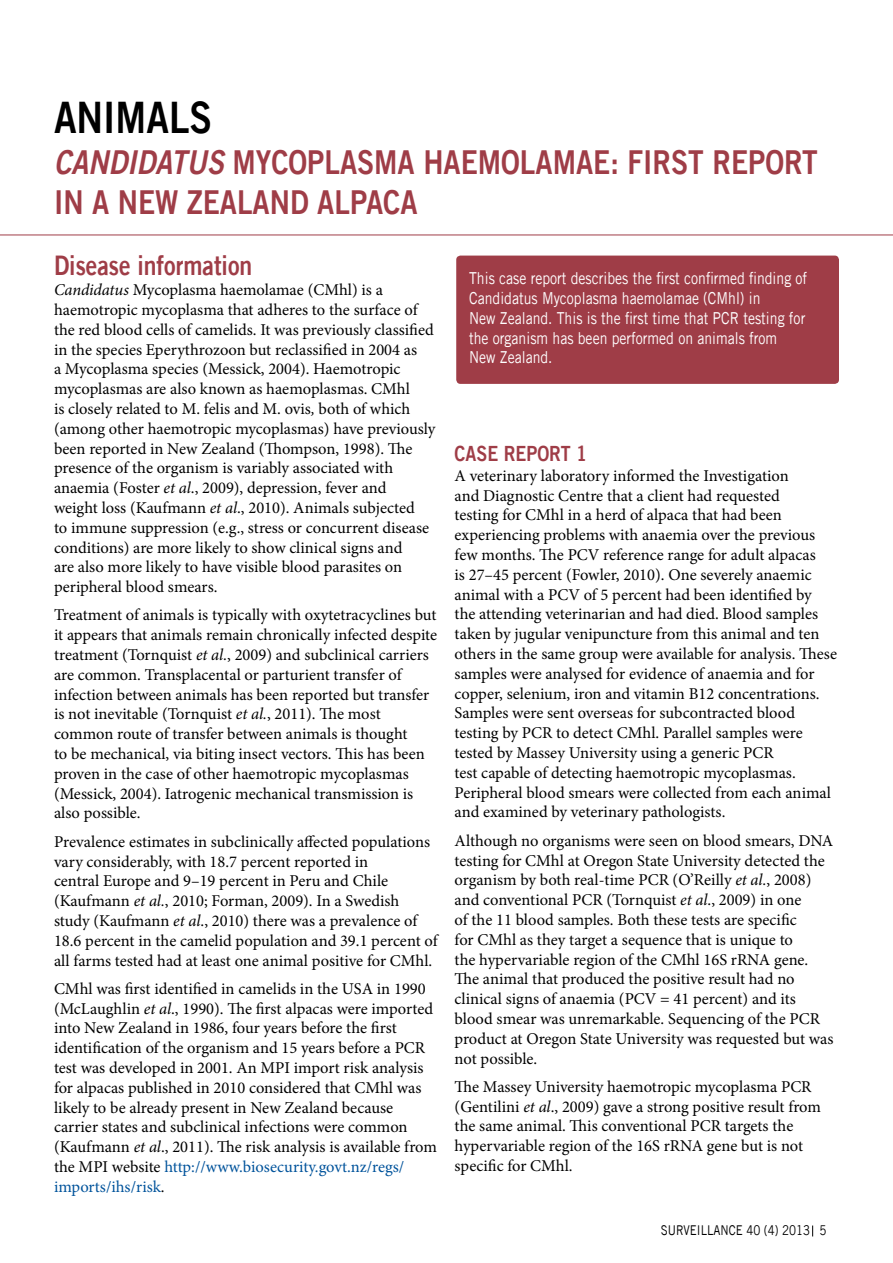
<style>
.page{position:relative;width:893px;height:1263px;background:#fff}
.page>*{position:absolute;margin:0;border:0;box-sizing:border-box;transform-origin:0 0}
.t1{font:43.5px "Trade Gothic LT Std Bd 2";color:#000;scale:.85 1}
.t2{font:33px/39.6px "Trade Gothic LT Std Bd 2";color:#9f3d47;scale:.85 1}
.t3{font:27px "Trade Gothic LT Std Bd 2";color:#9f3d47;scale:.85 1}
.t4{font:21px "Trade Gothic LT Std Bd 2";color:#9f3d47;scale:.85 1}
.t5{font:16.5px/19.8px "Minion Pro";color:#000}
.t6{font:16.5px/19.8px "Trade Gothic LT Std";color:#fff;scale:.85 1}
.t7{font:13.5px "Trade Gothic LT Std";color:#000;scale:.85 1}
.s1{font-family:"Trade Gothic LT Std Bd 2 Obl"}
.s2{font-style:italic}
.s3{color:#00539b}
</style>
<div class="page">
<hr style="left:0;top:235px;width:893px;height:1px;background:#9f3d47">
<div style="left:456px;top:256px;width:383px;height:128px;background:#9f3d47;border-radius:4px"></div>
<h1 class="t1" style="left:54px;top:90px;width:135px">ANI MALS</h1>
<h2 class="t2" style="left:54px;top:142px;width:900px"><span class="s1">CANDIDATUS</span> MYCOPLASMA HAEMOLAMAE: FIRST REPORT<br>IN A N EW ZEALAND ALPACA</h2>
<h3 class="t3" style="left:54px;top:249px;width:235px">DISEASE INFORMATION</h3>
<p class="t5" style="left:54px;top:280px;width:383px"><span class="s2">Candidatus</span> Mycoplasma haemolamae (CMhl) is a haemotropic mycoplasma that adheres to the surface of the red blood cells of camelids. It was previously classified in the species Eperythrozoon but reclassified in 2004 as<br>a Mycoplasma species (Messick, 2004). Haemotropic mycoplasmas are also known as haemoplasmas. CMhl<br>is closely related to M. felis and M. ovis<span class="s2">,</span> both of which (among other haemotropic mycoplasmas) have previously been reported in New Zealand (Thompson, 1998). The presence of the organism is variably associated with anaemia (Foster <span class="s2">et al</span>., 2009), depression, fever and<br>weight loss (Kaufmann <span class="s2">et al</span>., 2010). Animals subjected<br>to immune suppression (e.g., stress or concurrent disease conditions) are more likely to show clinical signs and<br>are also more likely to have visible blood parasites on peripheral blood smears.</p>
<p class="t5" style="left:54px;top:605px;width:385px">Treatment of animals is typically with oxytetracyclines but it appears that animals remain chronically infected despite treatment (Tornquist <span class="s2">et al.</span>, 2009) and subclinical carriers are common. Transplacental or parturient transfer of infection between animals has been reported but transfer is not inevitable (Tornquist <span class="s2">et al.</span>, 2011). The most common route of transfer between animals is thought<br>to be mechanical, via biting insect vectors. This has been proven in the case of other haemotropic mycoplasmas (Messick, 2004). Iatrogenic mechanical transmission is also possible.</p>
<p class="t5" style="left:54px;top:832px;width:385px">Prevalence estimates in subclinically affected populations vary considerably, with 18.7 percent reported in<br>central Europe and 9–19 percent in Peru and Chile (Kaufmann <span class="s2">et al.</span>, 2010; Forman, 2009). In a Swedish study (Kaufmann <span class="s2">et al</span>., 2010) there was a prevalence of 18.6 percent in the camelid population and 39.1 percent of all farms tested had at least one animal positive for CMhl.</p>
<p class="t5" style="left:54px;top:979px;width:384px">CMhl was first identified in camelids in the USA in 1990 (McLaughlin <span class="s2">et al</span>., 1990). The first alpacas were imported into New Zealand in 1986, four years before the first identification of the organism and 15 years before a PCR test was developed in 2001. An MPI import risk analysis for alpacas published in 2010 considered that CMhl was likely to be already present in New Zealand because carrier states and subclinical infections were common (Kaufmann <span class="s2">et al</span>., 2011). The risk analysis is available from the MPI website <span class="s3">http://www.biosecurity.govt.nz/regs/ imports/ihs/risk</span>.</p>
<p class="t6" style="left:469px;top:268px;width:399px">This case report describes the first confirmed finding of Candidatus Mycoplasma haemolamae (CMhl) in<br>New Zealand. This is the first time that PCR testing for the organism has been performed on animals from New Zealand.</p>
<p class="t4" style="left:455px;top:440px;width:157px">CASE REPORT 1</p>
<p class="t5" style="left:455px;top:466px;width:384px">A veterinary laboratory informed the Investigation<br>and Diagnostic Centre that a client had requested<br>testing for CMhl in a herd of alpaca that had been experiencing problems with anaemia over the previous few months. The PCV reference range for adult alpacas<br>is 27–45 percent (Fowler, 2010). One severely anaemic animal with a PCV of 5 percent had been identified by<br>the attending veterinarian and had died. Blood samples taken by jugular venipuncture from this animal and ten others in the same group were available for analysis. These samples were analysed for evidence of anaemia and for copper, selenium, iron and vitamin B12 concentrations.<br>Samples were sent overseas for subcontracted blood testing by PCR to detect CMhl. Parallel samples were tested by Massey University using a generic PCR<br>test capable of detecting haemotropic mycoplasmas.<br>Peripheral blood smears were collected from each animal and examined by veterinary pathologists.</p>
<p class="t5" style="left:455px;top:831px;width:380px">Although no organisms were seen on blood smears, DNA testing for CMhl at Oregon State University detected the organism by both real-time PCR (O’Reilly <span class="s2">et al.</span>, 2008) and conventional PCR (Tornquist <span class="s2">et al</span>., 2009) in one<br>of the 11 blood samples. Both these tests are specific<br>for CMhl as they target a sequence that is unique to<br>the hypervariable region of the CMhl 16S rRNA gene.<br>The animal that produced the positive result had no clinical signs of anaemia (PCV = 41 percent) and its blood smear was unremarkable. Sequencing of the PCR product at Oregon State University was requested but was not possible.</p>
<p class="t5" style="left:455px;top:1077px;width:368px">The Massey University haemotropic mycoplasma PCR (Gentilini <span class="s2">et al</span>., 2009) gave a strong positive result from the same animal. This conventional PCR targets the hypervariable region of the 16S rRNA gene but is not specific for CMhl.</p>
<p class="t7" style="left:661px;top:1222px;width:196px">s urveillance 40 (4) 2013 5</p>
</div>
